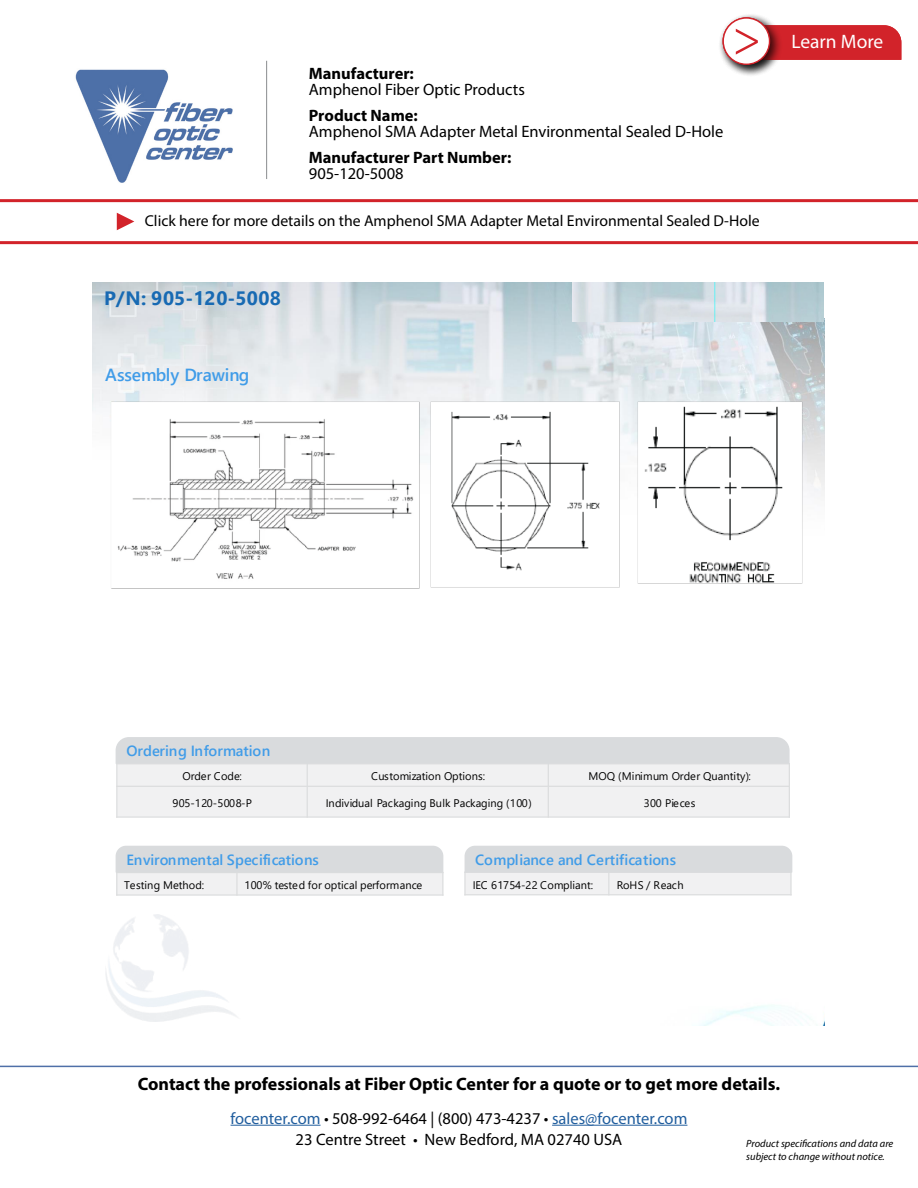
<style>
.page{position:relative;width:918px;height:1188px;background:#fff}
.page>*{position:absolute;margin:0;border:0;box-sizing:border-box;transform-origin:0 0}
.t1{font:51px "Minion Pro";color:#d2232a}
.t2{font:19.5px "Myriad Pro";color:#fff}
.t3{font:700 19.35px "Segoe UI";color:#186ab3}
.t4{font:700 18px "Myriad Pro";color:#000}
.t5{font:600 17.55px "Segoe UI";letter-spacing:-.01em;color:#409ce8}
.t6{font:16.5px/16.5px "Myriad Pro";color:#000}
.t7{font:16.5px "Myriad Pro";color:#215e9e}
.t8{font:700 16.5px "Myriad Pro";color:#000}
.t9{font:15.75px "Myriad Pro";color:#000}
.t10{font:600 14.7px "Segoe UI";letter-spacing:-.005em;color:#409ce8}
.t11{font:11.1px "Segoe UI";color:#000}
.t12{font:11.1px "Segoe UI";letter-spacing:.045em;color:#000}
.t13{font:11.1px "Segoe UI";letter-spacing:.02em;color:#000}
.t14{font:italic 10.5px "Myriad Pro";color:#000}
.s1{font-weight:700}
.s2{color:#000}
</style>
<div class="page">
<hr style="left:231px;top:1125px;width:90px;height:1px;background:#215e9e">
<hr style="left:552px;top:1125px;width:135px;height:1px;background:#215e9e">
<hr style="left:0;top:1066px;width:918px;height:1px;background:#4f70a8">
<img style="left:115px;top:855px;width:710px;height:170px">
<img style="left:105px;top:915px;width:136px;height:107px">
<img style="left:93px;top:282px;width:732px;height:482px">
<div style="left:117px;top:764px;width:190px;height:22px;background:#f1f1f2"></div>
<div style="left:307px;top:764px;width:241px;height:22px;background:#f1f1f2"></div>
<div style="left:548px;top:764px;width:241px;height:22px;background:#f1f1f2"></div>
<div style="left:117px;top:786px;width:190px;height:31px;background:#f1f1f2"></div>
<div style="left:307px;top:786px;width:241px;height:31px;background:#f1f1f2"></div>
<div style="left:548px;top:786px;width:241px;height:31px;background:#f1f1f2"></div>
<hr style="left:307px;top:763px;width:1px;height:55px;background:#dcddde">
<hr style="left:548px;top:763px;width:1px;height:55px;background:#dcddde">
<hr style="left:116px;top:786px;width:674px;height:1px;background:#dcddde">
<hr style="left:116px;top:763px;width:1px;height:55px;background:#dcddde">
<hr style="left:789px;top:763px;width:1px;height:55px;background:#dcddde">
<hr style="left:116px;top:816px;width:674px;height:2px;background:#dcddde">
<div style="left:116px;top:737px;width:674px;height:27px;background:#d9dbdd"></div>
<svg style="left:116px;top:846px;width:327px;height:50px"></svg>
<hr style="left:464px;top:872px;width:2px;height:23px;background:#dcddde">
<svg style="left:465px;top:846px;width:327px;height:49px"></svg>
<img style="left:93px;top:333px;width:732px;height:320px">
<img style="left:564px;top:282px;width:261px;height:42px">
<img style="left:75px;top:69px;width:158px;height:114px">
<hr style="left:266px;top:61px;width:1px;height:118px;background:#8a8c8e">
<hr style="left:0;top:241px;width:918px;height:3px;background:#d2232a">
<svg style="left:117px;top:213px;width:17px;height:17px"></svg>
<div style="left:783px;top:25px;width:118px;height:35px;background:#d2232a"></div>
<div style="left:718px;top:13px;width:65px;height:64px;background:#000;opacity:.75"></div>
<div style="left:723px;top:18px;width:47px;height:46px;background:#fff;border-radius:50%"></div>
<div style="left:723px;top:17px;width:47px;height:48px;border:1px solid #d2232a;border-radius:50%"></div>
<hr style="left:0;top:199px;width:918px;height:3px;background:#d2232a">
<img style="left:573px;top:282px;width:251px;height:40px">
<p class="t1" style="left:733px;top:4px;width:30px">&gt;</p>
<p class="t2" style="left:791px;top:30px;width:93px">Learn More</p>
<p class="t6" style="left:309px;top:65px;width:218px"><span class="s1">Manufacturer:<br></span>Amphenol Fiber Optic Products</p>
<p class="t6" style="left:309px;top:107px;width:416px"><span class="s1">Product Name:<br></span>Amphenol SMA Adapter Metal Environmental Sealed D-Hole</p>
<p class="t8" style="left:309px;top:146px;width:204px">Manufacturer Part Number:</p>
<p class="t6" style="left:309px;top:165px;width:96px">905-120-5008</p>
<p class="t9" style="left:145px;top:211px;width:616px">Click here for more details on the Amphenol SMA Adapter Metal Environmental Sealed D-Hole</p>
<h3 class="t3" style="left:104px;top:280px;width:178px">P/N: 905-120-5008</h3>
<h3 class="t5" style="left:105px;top:358px;width:146px">Assembly Drawing</h3>
<h3 class="t10" style="left:127px;top:737px;width:145px">Ordering Information</h3>
<p class="t11" style="left:182px;top:766px;width:61px">Order Code:</p>
<p class="t11" style="left:371px;top:766px;width:116px">Customization Options:</p>
<p class="t11" style="left:588px;top:766px;width:164px">MOQ (Minimum Order Quantity):</p>
<p class="t12" style="left:172px;top:792px;width:81px">905-120-5008-P</p>
<p class="t11" style="left:326px;top:792px;width:207px">Individual Packaging Bulk Packaging (100)</p>
<p class="t13" style="left:644px;top:792px;width:53px">300 Pieces</p>
<h3 class="t10" style="left:127px;top:846px;width:194px">Environmental Specifications</h3>
<p class="t11" style="left:124px;top:874px;width:82px">Testing Method:</p>
<p class="t11" style="left:244px;top:874px;width:179px">100% tested for optical performance</p>
<h3 class="t10" style="left:475px;top:846px;width:203px">Compliance and Certifications</h3>
<p class="t11" style="left:473px;top:874px;width:122px">IEC 61754-22 Compliant:</p>
<p class="t11" style="left:617px;top:874px;width:68px">RoHS / Reach</p>
<p class="t4" style="left:138px;top:1072px;width:644px">Contact the professionals at Fiber Optic Center for a quote or to get more details.</p>
<p class="t7" style="left:231px;top:1108px;width:458px">focenter.com <span class="s2">• 508-992-6464 | (800) 473-4237 •</span> sales@focenter.com</p>
<p class="t6" style="left:296px;top:1131px;width:328px">23 Centre Street • New Bedford, MA 02740 USA</p>
<p class="t14" style="left:746px;top:1137px;width:149px">Product specifications and data are</p>
<p class="t14" style="left:746px;top:1150px;width:140px">subject to change without notice.</p>
</div>
